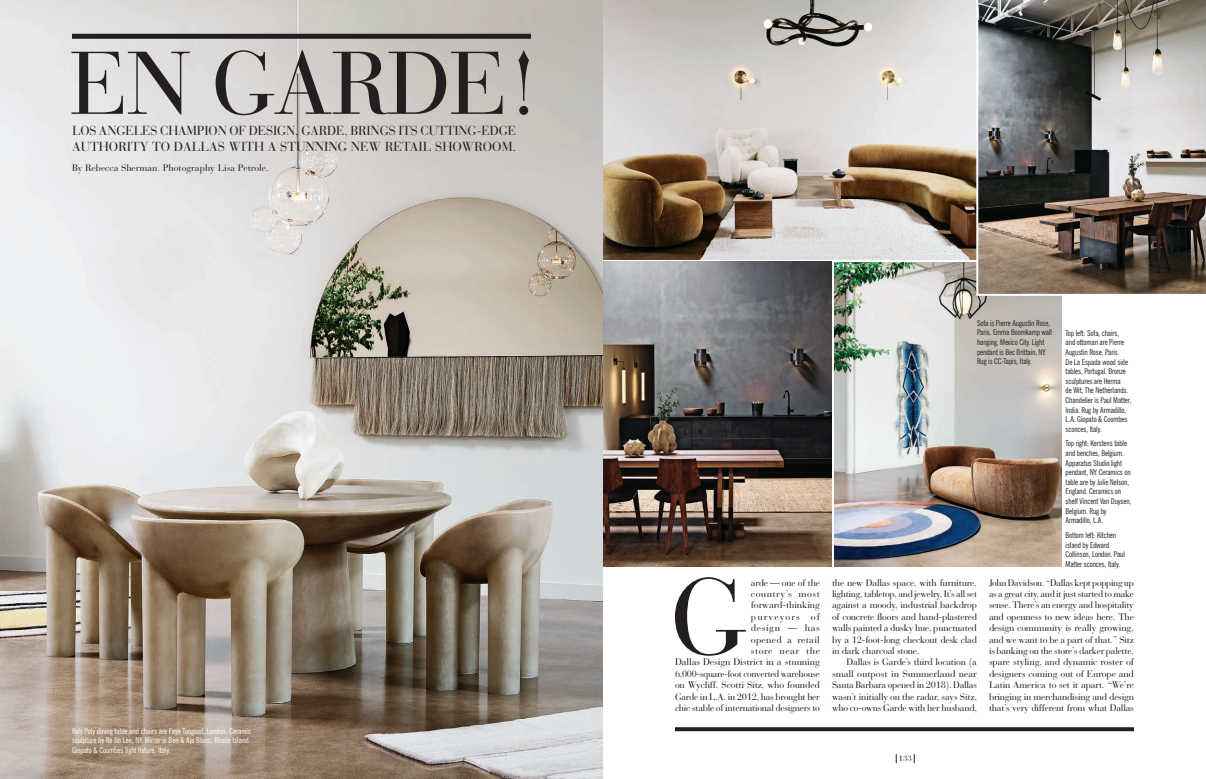
<style>
.page{position:relative;width:1206px;height:779px;background:#fff}
.page>*{position:absolute;margin:0;border:0;box-sizing:border-box;transform-origin:0 0}
.t1{font:106.7px "Bauer Bodoni";color:#231f20}
.t2{font:88.2px "Bauer Bodoni";letter-spacing:-.02em;color:#231f20}
.t3{font:13px/15.6px "Bauer Bodoni";letter-spacing:-.01em;color:#231f20}
.t4{font:9.5px/11.4px "Bauer Bodoni";letter-spacing:-.025em;color:#231f20;text-align:right}
.t5{font:9.5px "Bauer Bodoni";color:#231f20}
.t6{font:condensed 8px/9.6px "News Gothic BT";letter-spacing:-.01em;color:#231f20}
.t7{font:condensed 8px/9.6px "News Gothic BT";color:#fff;text-align:justify}
.t8{font:8px "Bauer Bodoni";color:#231f20}
</style>
<div class="page">
<img style="left:0;top:0;width:603px;height:778px">
<div style="left:72px;top:34px;width:459px;height:5px;background:#231f20"></div>
<img style="left:603px;top:0;width:1px;height:778px">
<svg style="left:675px;top:727px;width:459px;height:4px;background:#2e2a2b"></svg>
<img style="left:604px;top:0;width:372px;height:260px">
<img style="left:834px;top:262px;width:228px;height:304px">
<img style="left:976px;top:0;width:230px;height:296px">
<hr style="left:603px;top:260px;width:374px;height:2px;background:#fff">
<img style="left:603px;top:262px;width:229px;height:304px">
<p class="t2" style="left:70px;top:31px;width:472px">EN GARDE!</p>
<p class="t3" style="left:72px;top:123px;width:446px">LOS ANGELES CHAMPION OF DESIGN, GARDE, BRINGS ITS CUTTING-EDGE<br>AUTHORITY TO DALLAS WITH A STUNNING NEW RETAIL SHOWROOM.</p>
<p class="t5" style="left:72px;top:162px;width:198px">By Rebecca Sherman. Photography Lisa Petrole.</p>
<p class="t7" style="left:72px;top:725px;width:181px">Roly Poly dining table and chairs are Faye Toogood, London. Ceramic sculpture by Re Jin Lee, NY. Mirror is Ben &amp; Aja Blanc, Rhode Island.<br>Giopato &amp; Coombes light fixture, Italy.</p>
<p class="t6" style="left:977px;top:318px;width:77px">Sofa is Pierre Augustin Rose,<br>Paris. Emma Boomkamp wall hanging, Mexico City. Light pendant is Bec Brittain, NY.<br>Rug is CC-Tapis, Italy.</p>
<p class="t6" style="left:1066px;top:328px;width:67px">Top left: Sofa, chairs,<br>and ottoman are Pierre<br>Augustin Rose, Paris.<br>De La Espada wood side tables, Portugal. Bronze sculptures are Herma<br>de Wit, The Netherlands.<br>Chandelier is Paul Matter,<br>India. Rug by Armadillo,<br>L.A. Giopato &amp; Coombes sconces, Italy.</p>
<p class="t6" style="left:1066px;top:438px;width:67px">Top right: Kerstens table and benches, Belgium.<br>Apparatus Studio light pendant, NY. Ceramics on table are by Julie Nelson,<br>England. Ceramics on shelf Vincent Van Duysen,<br>Belgium. Rug by<br>Armadillo, L.A.</p>
<p class="t6" style="left:1066px;top:530px;width:61px">Bottom left: Kitchen island by Edward<br>Collinson, London. Paul<br>Matter sconces, Italy.</p>
<p class="t1" style="left:670px;top:553px;width:79px">G</p>
<p class="t4" style="left:675px;top:576px;width:147px">arde — one of the<br>country’s most<br>forward-thinking<br>purveyors of<br>design — has<br>opened a retail<br>store near the<br>Dallas Design District in a stunning<br>6,000-square-foot converted warehouse on Wycliff. Scotti Sitz, who founded<br>Garde in L.A. in 2012, has brought her chic stable of international designers to</p>
<p class="t4" style="left:832px;top:576px;width:146px">the new Dallas space, with furniture,</p>
<p class="t4" style="left:832px;top:588px;width:147px">lighting, tabletop, and jewelry. It’s all set</p>
<p class="t4" style="left:832px;top:599px;width:146px">against a moody, industrial backdrop</p>
<p class="t4" style="left:832px;top:611px;width:147px">of concrete floors and hand-plastered</p>
<p class="t4" style="left:832px;top:622px;width:146px">walls painted a dusky hue, punctuated</p>
<p class="t4" style="left:832px;top:633px;width:146px">by a 12-foot-long checkout desk clad</p>
<p class="t4" style="left:832px;top:645px;width:89px">in dark charcoal stone.</p>
<p class="t4" style="left:847px;top:656px;width:132px">Dallas is Garde’s third location (a</p>
<p class="t4" style="left:832px;top:668px;width:147px">small outpost in Summerland near</p>
<p class="t4" style="left:832px;top:679px;width:147px">Santa Barbara opened in 2018). Dallas</p>
<p class="t4" style="left:832px;top:690px;width:146px">wasn’t initially on the radar, says Sitz,</p>
<p class="t4" style="left:832px;top:702px;width:147px">who co-owns Garde with her husband,</p>
<p class="t4" style="left:989px;top:576px;width:147px;text-align:justify">John Davidson. “Dallas kept popping up as a great city, and it just started to make sense. There’s an energy and hospitality and openness to new ideas here. The design community is really growing, and we want to be a part of that.” Sitz is banking on the store’s darker palette, spare styling, and dynamic roster of designers coming out of Europe and Latin America to set it apart. “We’re bringing in merchandising and design that’s very different from what Dallas</p>
<p class="t8" style="left:899px;top:753px;width:15px">133</p>
</div>
